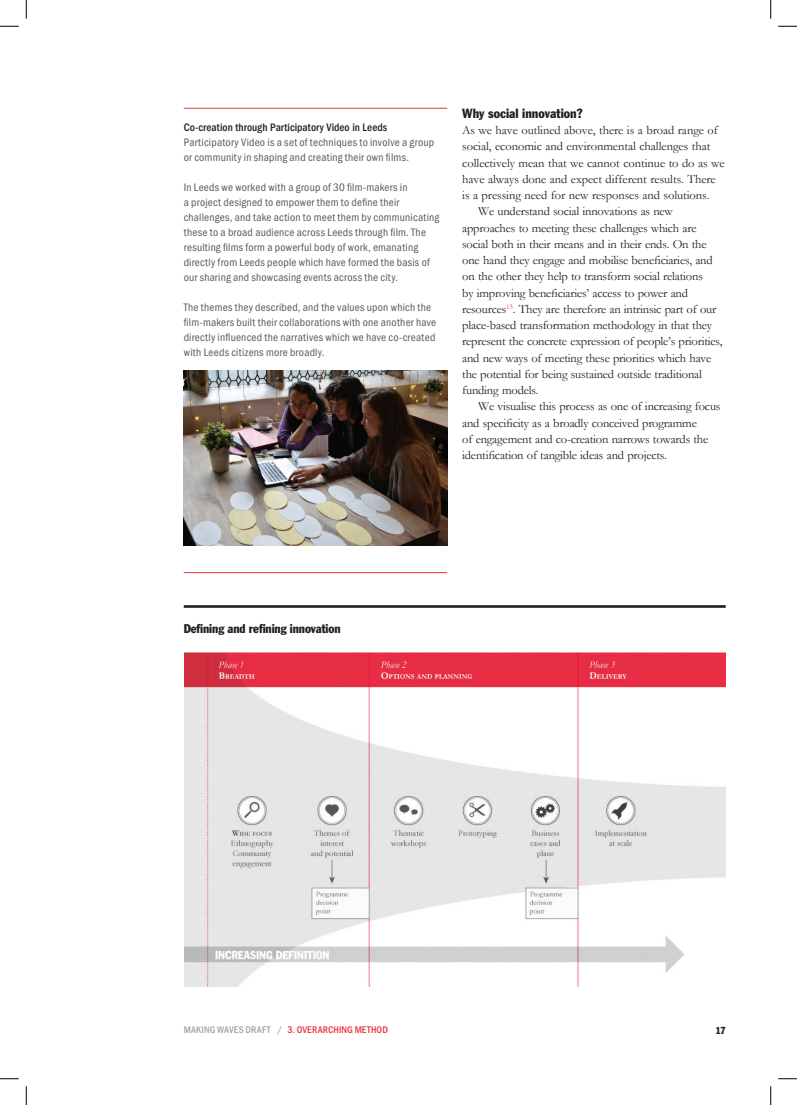
<style>
.page{position:relative;width:797px;height:1105px;background:#fff}
.page>*{position:absolute;margin:0;border:0;box-sizing:border-box;transform-origin:0 0}
.t1{font:condensed 13.12px "Franklin Gothic Std";color:#231f20}
.t2{font:12.5px "Garamond";letter-spacing:-.015em;color:#231f20}
.t3{font:condensed 12.5px "Franklin Gothic Std";letter-spacing:-.01em;color:#231f20}
.t4{font:11.25px/15px "Franklin Gothic URW Con Boo";letter-spacing:.02em;color:#57585a}
.t5{font:500 condensed 11.25px "ITC Franklin Gothic Std";letter-spacing:.005em;color:#231f20}
.t6{font:500 10px "Franklin Gothic URW Con";letter-spacing:.02em;color:#a1a1a5}
.t7{font:500 10px "Franklin Gothic URW Con";color:#ee2f3f}
.t8{font:condensed 10px "Franklin Gothic Std";color:#231f20}
.s1{color:#ee2f3f}
</style>
<div class="page">
<hr style="left:184px;top:108px;width:263px;height:1px;background:#ee2f3f">
<hr style="left:184px;top:572px;width:263px;height:1px;background:#ee2f3f">
<img style="left:184px;top:371px;width:263px;height:174px">
<img style="left:184px;top:652px;width:541px;height:334px">
<hr style="left:184px;top:605px;width:541px;height:3px;background:#231f20">
<svg style="left:0;top:25px;width:19px;height:2px"></svg>
<svg style="left:778px;top:25px;width:19px;height:2px"></svg>
<svg style="left:0;top:1078px;width:19px;height:1px"></svg>
<svg style="left:778px;top:1078px;width:19px;height:1px"></svg>
<svg style="left:25px;top:0;width:2px;height:19px"></svg>
<svg style="left:25px;top:1086px;width:2px;height:19px"></svg>
<svg style="left:770px;top:0;width:1px;height:19px"></svg>
<svg style="left:770px;top:1086px;width:1px;height:19px"></svg>
<p class="t5" style="left:184px;top:121px;width:205px">Co-creation through Participatory Video in Leeds</p>
<p class="t4" style="left:184px;top:135px;width:252px">Participatory Video is a set of techniques to involve a group or community in shaping and creating their own films.</p>
<p class="t4" style="left:184px;top:180px;width:257px">In Leeds we worked with a group of 30 film-makers in<br>a project designed to empower them to define their challenges, and take action to meet them by communicating these to a broad audience across Leeds through film. The resulting films form a powerful body of work, emanating directly from Leeds people which have formed the basis of our sharing and showcasing events across the city.</p>
<p class="t4" style="left:184px;top:300px;width:254px">The themes they described, and the values upon which the film-makers built their collaborations with one another have directly influenced the narratives which we have co-created with Leeds citizens more broadly.</p>
<p class="t1" style="left:462px;top:105px;width:122px">Why social innovation?</p>
<p class="t2" style="left:462px;top:123px;width:257px">As we have outlined above, there is a broad range of</p>
<p class="t2" style="left:462px;top:139px;width:250px">social, economic and environmental challenges that</p>
<p class="t2" style="left:462px;top:155px;width:264px">collectively mean that we cannot continue to do as we</p>
<p class="t2" style="left:462px;top:171px;width:255px">have always done and expect different results. There</p>
<p class="t2" style="left:462px;top:188px;width:249px">is a pressing need for new responses and solutions.</p>
<p class="t2" style="left:478px;top:204px;width:196px">We understand social innovations as new</p>
<p class="t2" style="left:462px;top:220px;width:236px">approaches to meeting these challenges which are</p>
<p class="t2" style="left:462px;top:236px;width:246px">social both in their means and in their ends. On the</p>
<p class="t2" style="left:462px;top:253px;width:252px">one hand they engage and mobilise beneficiaries, and</p>
<p class="t2" style="left:462px;top:269px;width:242px">on the other they help to transform social relations</p>
<p class="t2" style="left:462px;top:285px;width:227px">by improving beneficiaries’ access to power and</p>
<p class="t2" style="left:462px;top:301px;width:256px">resources<sup>13</sup>. They are therefore an intrinsic part of our</p>
<p class="t2" style="left:462px;top:318px;width:251px">place-based transformation methodology in that they</p>
<p class="t2" style="left:462px;top:334px;width:262px">represent the concrete expression of people’s priorities,</p>
<p class="t2" style="left:462px;top:350px;width:251px">and new ways of meeting these priorities which have</p>
<p class="t2" style="left:462px;top:366px;width:241px">the potential for being sustained outside traditional</p>
<p class="t2" style="left:462px;top:383px;width:78px">funding models.</p>
<p class="t2" style="left:478px;top:399px;width:244px">We visualise this process as one of increasing focus</p>
<p class="t2" style="left:462px;top:415px;width:236px">and specificity as a broadly conceived programme</p>
<p class="t2" style="left:462px;top:431px;width:248px">of engagement and co-creation narrows towards the</p>
<p class="t2" style="left:462px;top:448px;width:206px">identification of tangible ideas and projects.</p>
<p class="t3" style="left:184px;top:620px;width:158px">Defining and refining innovation</p>
<p class="t6" style="left:184px;top:1023px;width:125px">MAKING WAVES DRAFT / <span class="s1">3. OVERARCHING</span></p>
<p class="t7" style="left:354px;top:1023px;width:7px">METHOD</p>
<p class="t8" style="left:715px;top:1024px;width:12px">17</p>
</div>
